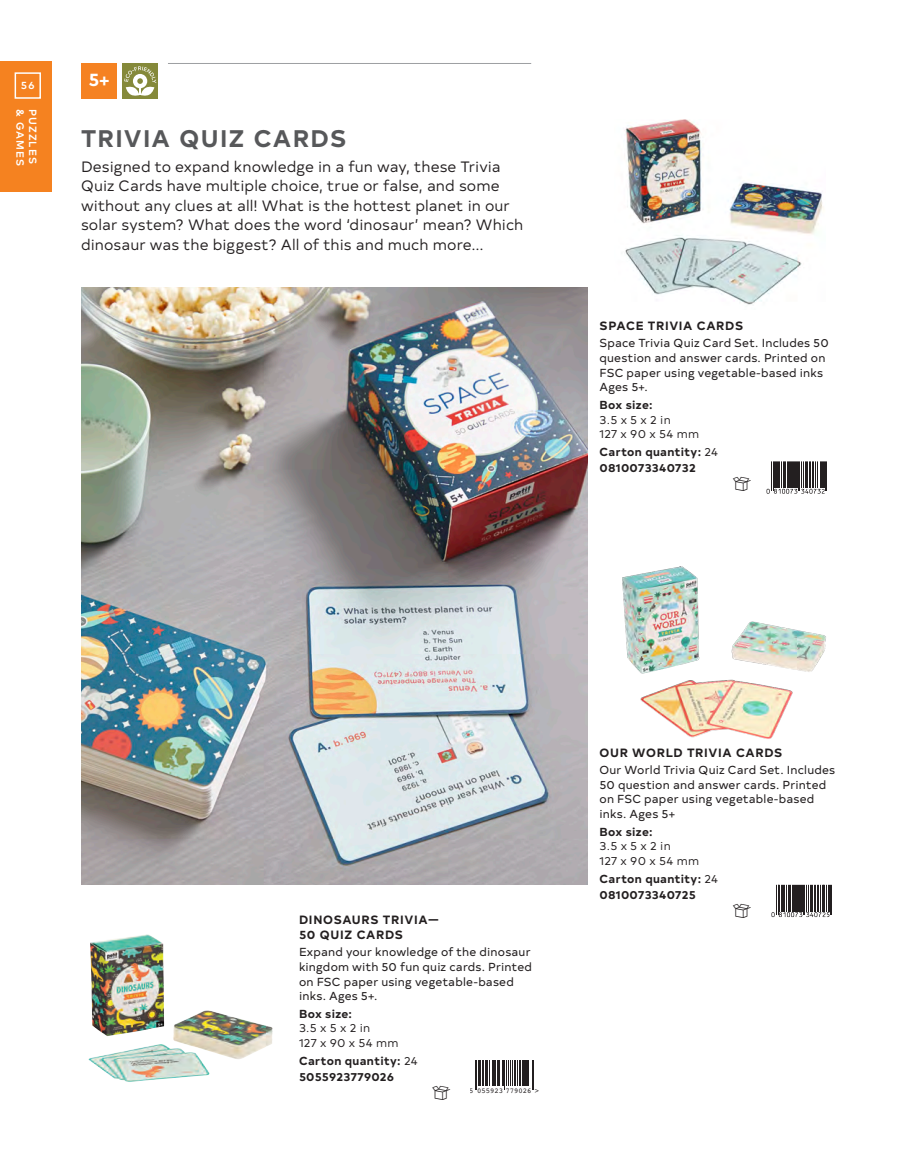
<style>
.page{position:relative;width:905px;height:1175px;background:#fff}
.page>*{position:absolute;margin:0;border:0;box-sizing:border-box;transform-origin:0 0}
._00_1_PC_Intro_Heads{font:700 24px "Typold";letter-spacing:.05em;color:#57585a}
.Age{font:700 18px "Typold";color:#fff}
._00_RPG_Intro_Text{font:15px/19.5px "Typold";letter-spacing:.005em;color:#231f20}
._01_RPG_Title{font:700 12px/15px "Typold";letter-spacing:.05em;color:#231f20}
._02_RPG_Body{font:11.7px/14.5px "Typold";letter-spacing:.015em;color:#231f20}
._03_RPG_Box_Size___C{font:11.7px/14.5px "Typold";letter-spacing:.02em;color:#231f20}
._03_RPG_Box_Size___C-2{font:700 11.7px "Typold";letter-spacing:.03em;color:#231f20}
._04_RPG_ISBN_Price{font:700 11.7px "Typold";letter-spacing:.02em;color:#231f20}
.UK_-_Carton_QTY{font:11.7px/14.5px "Typold";letter-spacing:.02em;color:#231f20}
.t1{font:500 10.5px "Typold";letter-spacing:.1em;color:#fff}
._04_RPG_ISBN_Price-2{font:7.2px "Arial";color:#231f20}
.s1{font-weight:700}
.s2{font-weight:400}
</style>
<div class="page">
<img style="left:81px;top:287px;width:506px;height:597px">
<hr style="left:168px;top:63px;width:363px;height:1px;background:#9d9fa2">
<div style="left:122px;top:63px;width:36px;height:36px;background:#85893a"></div>
<svg style="left:124px;top:66px;width:32px;height:30px"></svg>
<div style="left:81px;top:63px;width:36px;height:36px;background:#f58222"></div>
<img style="left:622px;top:566px;width:204px;height:173px">
<img style="left:625px;top:119px;width:198px;height:186px">
<svg style="left:771px;top:884px;width:61px;height:33px"></svg>
<hr style="left:827px;top:884px;width:2px;height:27px;background:#231f20">
<hr style="left:830px;top:884px;width:1px;height:30px;background:#231f20">
<hr style="left:831px;top:884px;width:1px;height:30px;background:#231f20">
<svg style="left:766px;top:461px;width:59px;height:33px"></svg>
<hr style="left:822px;top:461px;width:2px;height:27px;background:#231f20">
<hr style="left:825px;top:461px;width:1px;height:30px;background:#231f20">
<hr style="left:826px;top:461px;width:1px;height:30px;background:#231f20">
<svg style="left:475px;top:1060px;width:59px;height:29px"></svg>
<div style="left:477px;top:1086px;width:26px;height:7px;background:#fff"></div>
<div style="left:505px;top:1086px;width:27px;height:7px;background:#fff"></div>
<img style="left:90px;top:934px;width:182px;height:125px">
<div style="left:0;top:61px;width:52px;height:131px;background:#f58220"></div>
<div style="left:15px;top:72px;width:26px;height:27px;border:2px solid #fff"></div>
<p class="t1" style="left:21px;top:77px;width:15px">56</p>
<p class="t1" style="left:29px;top:109px;width:58px;rotate:90deg">&amp; GAMES</p>
<p class="t1" style="left:41px;top:109px;width:56px;rotate:90deg">PUZZLES</p>
<p class="Age" style="left:89px;top:65px;width:22px">5+</p>
<p class="_00_1_PC_Intro_Heads" style="left:81px;top:119px;width:267px">TRIVIA QUIZ CARDS</p>
<p class="_00_RPG_Intro_Text" style="left:81px;top:155px;width:444px">Designed to expand knowledge in a fun way, these Trivia Quiz Cards have multiple choice, true or false, and some without any clues at all! What is the hottest planet in our solar system? What does the word ‘dinosaur’ mean? Which dinosaur was the biggest? All of this and much more...</p>
<p class="_01_RPG_Title" style="left:599px;top:317px;width:145px">SPACE TRIVIA CARDS</p>
<p class="_02_RPG_Body" style="left:599px;top:335px;width:231px">Space Trivia Quiz Card Set. Includes 50 question and answer cards. Printed on<br>FSC paper using vegetable-based inks<br>Ages 5+.</p>
<p class="_03_RPG_Box_Size___C" style="left:599px;top:396px;width:101px"><span class="s1">Box size:<br></span>3.5 x 5 x 2 in<br>127 x 90 x 54 mm</p>
<p class="_03_RPG_Box_Size___C-2" style="left:599px;top:442px;width:120px">Carton quantity: <span class="s2">24</span></p>
<p class="_04_RPG_ISBN_Price" style="left:599px;top:458px;width:98px">0810073340732</p>
<p class="_01_RPG_Title" style="left:299px;top:910px;width:141px">DINOSAURS TRIVIA—<br>50 QUIZ CARDS</p>
<p class="_02_RPG_Body" style="left:299px;top:944px;width:234px">Expand your knowledge of the dinosaur kingdom with 50 fun quiz cards. Printed on FSC paper using vegetable-based inks. Ages 5+.</p>
<p class="_03_RPG_Box_Size___C" style="left:299px;top:1005px;width:101px"><span class="s1">Box size:<br></span>3.5 x 5 x 2 in<br>127 x 90 x 54 mm</p>
<p class="_03_RPG_Box_Size___C-2" style="left:299px;top:1050px;width:120px">Carton quantity: <span class="s2">24</span></p>
<p class="_04_RPG_ISBN_Price" style="left:299px;top:1067px;width:97px">5055923779026</p>
<p class="_04_RPG_ISBN_Price-2" style="left:434px;top:1084px;width:106px">□ 5 055923 779026 &gt;</p>
<p class="_01_RPG_Title" style="left:599px;top:743px;width:184px">OUR WORLD TRIVIA CARDS</p>
<p class="_02_RPG_Body" style="left:599px;top:762px;width:237px">Our World Trivia Quiz Card Set. Includes<br>50 question and answer cards. Printed on FSC paper using vegetable-based inks. Ages 5+</p>
<p class="UK_-_Carton_QTY" style="left:599px;top:823px;width:101px"><span class="s1">Box size:<br></span>3.5 x 5 x 2 in<br>127 x 90 x 54 mm</p>
<p class="_03_RPG_Box_Size___C-2" style="left:599px;top:868px;width:120px">Carton quantity: <span class="s2">24</span></p>
<p class="_04_RPG_ISBN_Price" style="left:599px;top:885px;width:98px">0810073340725</p>
</div>
